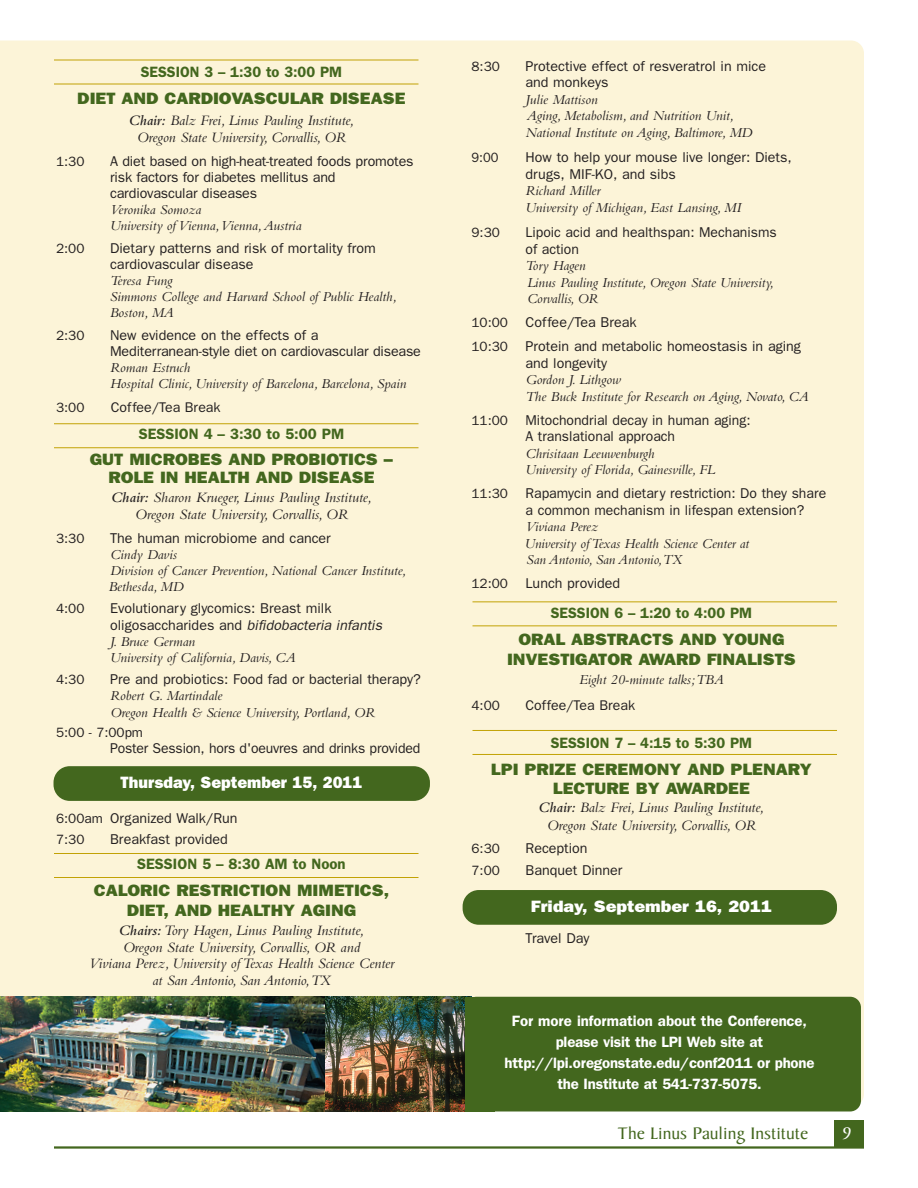
<style>
.page{position:relative;width:918px;height:1188px;background:#fff}
.page>*{position:absolute;margin:0;border:0;box-sizing:border-box;transform-origin:0 0}
.t1{font:18px "Baker Signet";color:#43671e;scale:1.05 1}
.t2{font:18px "Baker Signet";color:#fff;scale:1.05 1}
.t3{font:800 16.5px/19.5px "Franklin Gothic";color:#43671e;text-align:center;scale:1.1 1}
.t4{font:800 16.5px "Franklin Gothic";color:#fff}
.t5{font:800 16.5px "Franklin Gothic";color:#fff;scale:1.1 1}
.t6{font:italic 15px/16.5px "Bembo";color:#231f20;text-align:center}
.t7{font:600 15px/21px "Franklin Gothic";letter-spacing:-.01em;color:#fff;text-align:center}
.t8{font:600 15px "Franklin Gothic";color:#43671e}
.t9{font:14.25px/16.5px "Franklin Gothic";color:#231f20}
.t10{font:italic 14.25px/16.5px "Bembo";color:#231f20}
.t11{font:14.1px "Franklin Gothic";color:#231f20}
.t12{font:13.5px "Franklin Gothic";color:#231f20}
.t13{font:13.5px "Franklin Gothic";color:#231f20;scale:.95 1}
.s1{font-weight:600}
.s2{font-style:italic}
.s3{font-size:13.5px}
</style>
<div class="page">
<div style="left:0;top:40px;width:864px;height:1065px;background:#fcf4d8"></div>
<div style="left:54px;top:766px;width:376px;height:35px;background:#43671e;border-radius:16px"></div>
<div style="left:463px;top:890px;width:374px;height:35px;background:#43671e;border-radius:16px"></div>
<hr style="left:54px;top:1146px;width:810px;height:3px;background:#43671e">
<div style="left:834px;top:1120px;width:29px;height:28px;background:#43671e"></div>
<img style="left:0;top:997px;width:325px;height:115px">
<img style="left:325px;top:997px;width:141px;height:115px">
<div style="left:466px;top:997px;width:395px;height:115px;background:#43671e;border-radius:11px"></div>
<div style="left:466px;top:997px;width:29px;height:115px;background:#43671e"></div>
<hr style="left:54px;top:423px;width:364px;height:1px;background:#c2a205">
<hr style="left:54px;top:447px;width:364px;height:1px;background:#c2a205">
<hr style="left:54px;top:853px;width:364px;height:1px;background:#c2a205">
<hr style="left:54px;top:877px;width:364px;height:1px;background:#c2a205">
<hr style="left:472px;top:601px;width:365px;height:1px;background:#c2a205">
<hr style="left:472px;top:625px;width:365px;height:1px;background:#c2a205">
<hr style="left:472px;top:730px;width:365px;height:1px;background:#c2a205">
<hr style="left:472px;top:754px;width:365px;height:1px;background:#c2a205">
<hr style="left:54px;top:60px;width:364px;height:1px;background:#c2a205">
<hr style="left:54px;top:84px;width:364px;height:1px;background:#c2a205">
<p class="t8" style="left:141px;top:63px;width:203px">SESSION 3 – 1:30 to 3:00 PM</p>
<p class="t3" style="left:77px;top:89px;width:300px">DIET AND CARDIOVASCULAR DISEASE</p>
<p class="t6" style="left:129px;top:114px;width:227px"><span class="s1">Chair:</span> Balz Frei, Linus Pauling Institute,<br>Oregon State University, Corvallis, OR</p>
<p class="t12" style="left:56px;top:153px;width:30px">1:30</p>
<p class="t9" style="left:110px;top:152px;width:305px">A diet based on high-heat-treated foods promotes risk factors for diabetes mellitus and cardiovascular diseases</p>
<p class="t10" style="left:110px;top:203px;width:193px">Veronika Somoza<br>University of Vienna,Vienna,Austria</p>
<p class="t12" style="left:56px;top:240px;width:30px">2:00</p>
<p class="t9" style="left:110px;top:239px;width:267px">Dietary patterns and risk of mortality from cardiovascular disease</p>
<p class="t10" style="left:110px;top:274px;width:289px">Teresa Fung<br>Simmons College and Harvard School of Public Health,<br>Boston, MA</p>
<p class="t12" style="left:56px;top:327px;width:30px">2:30</p>
<p class="t9" style="left:110px;top:326px;width:312px">New evidence on the effects of a<br>Mediterranean-style diet on cardiovascular disease</p>
<p class="t10" style="left:110px;top:361px;width:298px">Roman Estruch<br>Hospital Clinic, University of Barcelona, Barcelona, Spain</p>
<p class="t12" style="left:56px;top:400px;width:30px">3:00</p>
<p class="t11" style="left:111px;top:399px;width:111px">Coffee/Tea Break</p>
<p class="t8" style="left:139px;top:426px;width:207px">SESSION 4 – 3:30 to 5:00 PM</p>
<p class="t3" style="left:90px;top:450px;width:277px;line-height:18px">GUT MICROBES AND PROBIOTICS –<br>ROLE IN HEALTH AND DISEASE</p>
<p class="t6" style="left:111px;top:491px;width:262px"><span class="s1">Chair:</span> Sharon Krueger, Linus Pauling Institute,<br>Oregon State University, Corvallis, OR</p>
<p class="t12" style="left:56px;top:530px;width:30px">3:30</p>
<p class="t9" style="left:110px;top:530px;width:222px">The human microbiome and cancer</p>
<p class="t10" style="left:108px;top:548px;width:299px">Cindy Davis<br>Division of Cancer Prevention, National Cancer Institute,<br>Bethesda, MD</p>
<p class="t12" style="left:56px;top:601px;width:30px">4:00</p>
<p class="t9" style="left:110px;top:600px;width:273px">Evolutionary glycomics: Breast milk oligosaccharides and <span class="s2">bifidobacteria infantis</span></p>
<p class="t10" style="left:110px;top:635px;width:187px">J. Bruce German<br>University of California, Davis, CA</p>
<p class="t12" style="left:56px;top:672px;width:30px">4:30</p>
<p class="t9" style="left:110px;top:671px;width:312px">Pre and probiotics: Food fad or bacterial therapy?</p>
<p class="t10" style="left:110px;top:689px;width:267px">Robert G. Martindale<br>Oregon Health &amp; Science University, Portland, OR</p>
<p class="t12" style="left:56px;top:724px;width:88px">5:00 - 7:00pm</p>
<p class="t9" style="left:110px;top:740px;width:312px">Poster Session, hors d'oeuvres and drinks provided</p>
<p class="t4" style="left:121px;top:773px;width:243px">Thursday, September 15, 2011</p>
<p class="t9" style="left:56px;top:810px;width:183px"><span class="s3">6:00am</span> Organized Walk/Run</p>
<p class="t12" style="left:56px;top:831px;width:30px">7:30</p>
<p class="t9" style="left:110px;top:831px;width:119px">Breakfast provided</p>
<p class="t8" style="left:137px;top:855px;width:210px">SESSION 5 – 8:30 AM to Noon</p>
<p class="t3" style="left:94px;top:881px;width:270px">CALORIC RESTRICTION MIMETICS,<br>DIET, AND HEALTHY AGING</p>
<p class="t6" style="left:89px;top:924px;width:307px"><span class="s1">Chairs:</span> Tory Hagen, Linus Pauling Institute,<br>Oregon State University, Corvallis, OR and<br>Viviana Perez, University of Texas Health Science Center at San Antonio, San Antonio,TX</p>
<p class="t12" style="left:472px;top:58px;width:30px">8:30</p>
<p class="t9" style="left:525px;top:57px;width:242px">Protective effect of resveratrol in mice and monkeys</p>
<p class="t10" style="left:526px;top:92px;width:228px">Julie Mattison<br>Aging, Metabolism, and Nutrition Unit,<br>National Institute on Aging, Baltimore, MD</p>
<p class="t13" style="left:472px;top:150px;width:30px">9:00</p>
<p class="t9" style="left:526px;top:149px;width:268px">How to help your mouse live longer: Diets, drugs, MIF-KO, and sibs</p>
<p class="t10" style="left:526px;top:184px;width:217px">Richard Miller<br>University of Michigan, East Lansing, MI</p>
<p class="t12" style="left:472px;top:225px;width:30px">9:30</p>
<p class="t9" style="left:526px;top:224px;width:253px">Lipoic acid and healthspan: Mechanisms of action</p>
<p class="t10" style="left:526px;top:259px;width:250px">Tory Hagen<br>Linus Pauling Institute, Oregon State University,<br>Corvallis, OR</p>
<p class="t9" style="left:472px;top:310px;width:331px;line-height:24px"><span class="s3">10:00</span> Coffee/Tea Break<br><span class="s3">10:30</span> Protein and metabolic homeostasis in aging</p>
<p class="t9" style="left:526px;top:355px;width:83px">and longevity</p>
<p class="t10" style="left:526px;top:373px;width:285px">Gordon J. Lithgow<br>The Buck Institute for Research on Aging, Novato, CA</p>
<p class="t9" style="left:526px;top:412px;width:227px;text-indent:-54px"><span class="s3">11:00</span> Mitochondrial decay in human aging:<br>A translational approach</p>
<p class="t10" style="left:526px;top:446px;width:191px">Chrisitaan Leeuwenburgh<br>University of Florida, Gainesville, FL</p>
<p class="t9" style="left:526px;top:485px;width:302px;text-indent:-54px"><span class="s3">11:30</span> Rapamycin and dietary restriction: Do they share a common mechanism in lifespan extension?</p>
<p class="t10" style="left:525px;top:520px;width:226px">Viviana Perez<br>University of Texas Health Science Center at<br>San Antonio, San Antonio,TX</p>
<p class="t9" style="left:472px;top:575px;width:150px"><span class="s3">12:00</span> Lunch provided</p>
<p class="t8" style="left:551px;top:604px;width:203px">SESSION 6 – 1:20 to 4:00 PM</p>
<p class="t3" style="left:507px;top:630px;width:264px">ORAL ABSTRACTS AND YOUNG<br>INVESTIGATOR AWARD FINALISTS</p>
<p class="t10" style="left:579px;top:673px;width:146px">Eight 20-minute talks;TBA</p>
<p class="t12" style="left:472px;top:698px;width:30px">4:00</p>
<p class="t11" style="left:525px;top:697px;width:111px">Coffee/Tea Break</p>
<p class="t8" style="left:551px;top:734px;width:203px">SESSION 7 – 4:15 to 5:30 PM</p>
<p class="t3" style="left:491px;top:759px;width:293px">LPI PRIZE CEREMONY AND PLENARY<br>LECTURE BY AWARDEE</p>
<p class="t6" style="left:539px;top:800px;width:227px;line-height:18px"><span class="s1">Chair:</span> Balz Frei, Linus Pauling Institute,<br>Oregon State University, Corvallis, OR</p>
<p class="t12" style="left:472px;top:840px;width:30px">6:30</p>
<p class="t9" style="left:526px;top:840px;width:64px">Reception</p>
<p class="t12" style="left:472px;top:863px;width:30px">7:00</p>
<p class="t9" style="left:526px;top:862px;width:99px">Banquet Dinner</p>
<p class="t5" style="left:531px;top:896px;width:221px">Friday, September 16, 2011</p>
<p class="t9" style="left:526px;top:930px;width:65px">Travel Day</p>
<p class="t7" style="left:504px;top:1010px;width:312px">For more information about the Conference, please visit the LPI Web site at http://lpi.oregonstate.edu/conf2011 or phone the Institute at 541-737-5075.</p>
<p class="t1" style="left:618px;top:1126px;width:183px">The Linus Pauling Institute</p>
<p class="t2" style="left:843px;top:1126px;width:10px">9</p>
</div>
